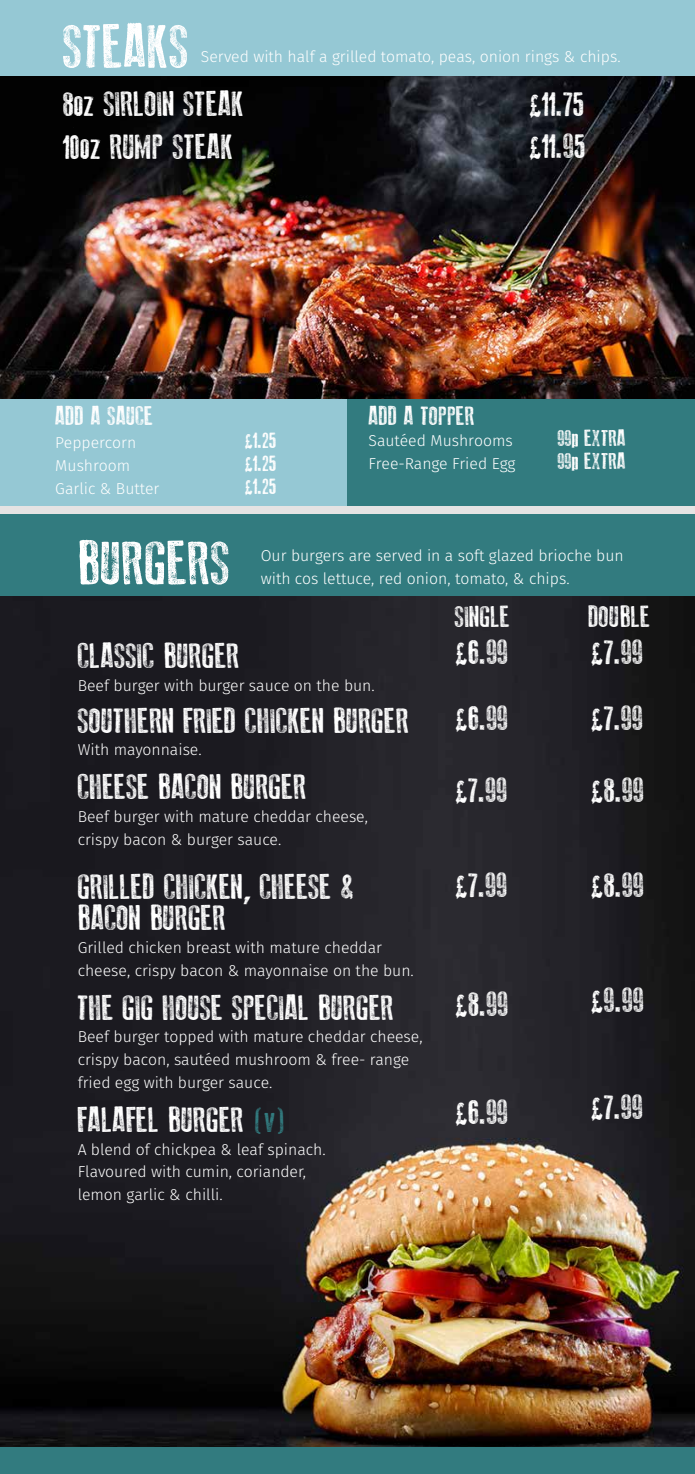
<style>
.page{position:relative;width:695px;height:1474px;background:#fff}
.page>*{position:absolute;margin:0;border:0;box-sizing:border-box;transform-origin:0 0}
.t1{font:61.25px "Old Press";color:#fff}
.t2{font:35px/66.5px "Old Press";color:#fff}
.t3{font:29.75px "Old Press";color:#fff}
.t4{font:26.25px "Old Press";color:#fff}
.t5{font:22.75px "Old Press";color:#fff}
.t6{font:300 15.75px/22.8px "Fira Sans";color:#fff}
.s1{color:#327b7f}
</style>
<div class="page">
<img style="left:0;top:76px;width:694px;height:323px">
<div style="left:0;top:0;width:694px;height:76px;background:#95c8d4"></div>
<div style="left:0;top:399px;width:347px;height:107px;background:#95c8d4"></div>
<div style="left:347px;top:399px;width:347px;height:107px;background:#327b7f"></div>
<img style="left:0;top:595px;width:694px;height:852px">
<div style="left:0;top:514px;width:694px;height:81px;background:#327b7f"></div>
<div style="left:0;top:1447px;width:694px;height:26px;background:#327b7f"></div>
<h1 class="t1" style="left:63px;top:12px;width:128px">STEAKS</h1>
<p class="t6" style="left:201px;top:45px;width:421px">Served with half a grilled tomato, peas, onion rings &amp; chips.</p>
<h2 class="t2" style="left:63px;top:82px;width:183px;line-height:43.8px">8oz SIRLOIN STEAK<br>10oz RUMP STEAK</h2>
<h2 class="t2" style="left:528px;top:82px;width:58px;line-height:42px">£11.75 £11.95</h2>
<h3 class="t4" style="left:55px;top:401px;width:99px">ADD A SAUCE</h3>
<h3 class="t4" style="left:368px;top:401px;width:108px">ADD A TOPPER</h3>
<p class="t6" style="left:55px;top:431px;width:82px">Peppercorn</p>
<h3 class="t5" style="left:244px;top:427px;width:33px">£1.25</h3>
<p class="t6" style="left:55px;top:454px;width:77px">Mushroom</p>
<h3 class="t5" style="left:244px;top:450px;width:33px">£1.25</h3>
<p class="t6" style="left:55px;top:477px;width:106px">Garlic &amp; Butter</p>
<h3 class="t5" style="left:244px;top:473px;width:33px">£1.25</h3>
<p class="t6" style="left:368px;top:429px;width:146px">Sautéed Mushrooms</p>
<h3 class="t5" style="left:557px;top:425px;width:70px">99p EXTRA</h3>
<p class="t6" style="left:368px;top:451px;width:148px">Free-Range Fried Egg</p>
<h3 class="t5" style="left:557px;top:448px;width:70px">99p EXTRA</h3>
<h1 class="t1" style="left:78px;top:529px;width:154px">BURGERS</h1>
<p class="t6" style="left:261px;top:544px;width:364px">Our burgers are served in a soft glazed brioche bun with cos lettuce, red onion, tomato, &amp; chips.</p>
<h2 class="t2" style="left:78px;top:622px;width:163px">CLASSIC BURGER</h2>
<p class="t6" style="left:78px;top:673px;width:298px">Beef burger with burger sauce on the bun.</p>
<h2 class="t2" style="left:78px;top:687px;width:333px">SOUTHERN FRIED CHICKEN BURGER</h2>
<p class="t6" style="left:78px;top:738px;width:125px">With mayonnaise.</p>
<h2 class="t2" style="left:78px;top:753px;width:230px">CHEESE BACON BURGER</h2>
<p class="t6" style="left:78px;top:805px;width:292px">Beef burger with mature cheddar cheese, crispy bacon &amp; burger sauce.</p>
<h2 class="t2" style="left:78px;top:871px;width:278px;line-height:31.5px">GRILLED CHICKEN, CHEESE &amp;<br>BACON BURGER</h2>
<p class="t6" style="left:78px;top:936px;width:337px">Grilled chicken breast with mature cheddar cheese, crispy bacon &amp; mayonnaise on the bun.</p>
<h2 class="t2" style="left:78px;top:974px;width:318px">THE GIG HOUSE SPECIAL BURGER</h2>
<p class="t6" style="left:78px;top:1025px;width:346px">Beef burger topped with mature cheddar cheese, crispy bacon, sautéed mushroom &amp; free- range fried egg with burger sauce.</p>
<h2 class="t2" style="left:78px;top:1086px;width:211px">FALAFEL BURGER <span class="s1">(v)</span></h2>
<p class="t6" style="left:78px;top:1137px;width:249px">A blend of chickpea &amp; leaf spinach.<br>Flavoured with cumin, coriander, lemon garlic &amp; chilli.</p>
<h3 class="t3" style="left:455px;top:600px;width:57px">SINGLE</h3>
<h3 class="t3" style="left:588px;top:600px;width:63px">DOUBLE</h3>
<h2 class="t2" style="left:455px;top:618px;width:55px">£6.99 £6.99</h2>
<h2 class="t2" style="left:590px;top:618px;width:54px">£7.99 £7.99</h2>
<h2 class="t2" style="left:455px;top:756px;width:54px">£7.99</h2>
<h2 class="t2" style="left:590px;top:756px;width:55px">£8.99</h2>
<h2 class="t2" style="left:455px;top:851px;width:54px">£7.99</h2>
<h2 class="t2" style="left:590px;top:851px;width:55px">£8.99</h2>
<h2 class="t2" style="left:455px;top:970px;width:55px">£8.99</h2>
<h2 class="t2" style="left:590px;top:966px;width:55px">£9.99</h2>
<h2 class="t2" style="left:455px;top:1078px;width:55px">£6.99</h2>
<h2 class="t2" style="left:590px;top:1073px;width:54px">£7.99</h2>
</div>
